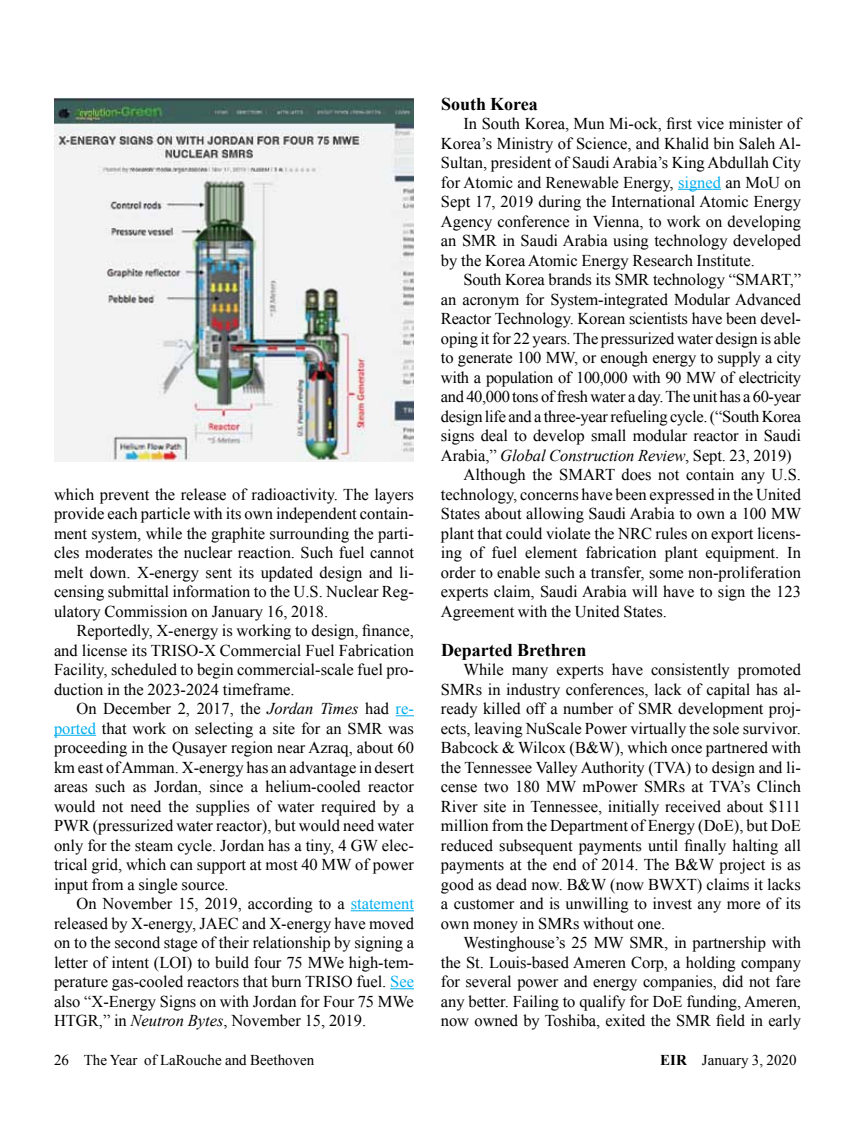
<style>
.page{position:relative;width:864px;height:1134px;background:#fff}
.page>*{position:absolute;margin:0;border:0;box-sizing:border-box;transform-origin:0 0}
.t1{font:700 18px "Times New Roman";color:#000}
.t2{font:16.5px/19.5px "Times New Roman";color:#000;text-align:justify}
.t3{font:16.5px "Times New Roman";letter-spacing:-.02em;color:#000}
.t4{font:italic 16.5px "Times New Roman";letter-spacing:-.005em;color:#000}
.t5{font:15px "Times New Roman";color:#000}
.s1{font-style:italic}
.s2{color:#00aeef}
.s3{font-style:normal}
.s4{font-weight:700}
</style>
<div class="page">
<svg style="left:396px;top:715px;width:18px;height:1px"></svg>
<hr style="left:54px;top:735px;width:42px;height:1px;background:#00aeef">
<hr style="left:351px;top:910px;width:63px;height:1px;background:#00aeef">
<svg style="left:390px;top:988px;width:24px;height:1px"></svg>
<hr style="left:678px;top:189px;width:43px;height:1px;background:#00aeef">
<img style="left:54px;top:98px;width:360px;height:364px">
<p class="t2" style="left:54px;top:484px;width:361px">which prevent the release of radioactivity. The layers provide each particle with its own independent contain&shy;ment system, while the graphite surrounding the parti&shy;cles moderates the nuclear reaction. Such fuel cannot melt down. X-energy sent its updated design and li&shy;censing submittal information to the U.S. Nuclear Reg&shy;ulatory Commission on January 16, 2018.</p>
<p class="t2" style="left:54px;top:620px;width:362px;text-indent:23px">Reportedly, X-energy is working to design, finance, and license its TRISO-X Commercial Fuel Fabrication Facility, scheduled to begin commercial-scale fuel pro&shy;duction in the 2023-2024 timeframe.</p>
<p class="t2" style="left:54px;top:699px;width:362px;text-indent:23px">On December 2, 2017, the <span class="s1">Jordan Times</span> had <span class="s2">re&shy;ported</span> that work on selecting a site for an SMR was proceeding in the Qusayer region near Azraq, about 60 km east of Amman. X-energy has an advantage in desert areas such as Jordan, since a helium-cooled reactor would not need the supplies of water required by a PWR (pressurized water reactor), but would need water only for the steam cycle. Jordan has a tiny, 4 GW elec&shy;trical grid, which can support at most 40 MW of power input from a single source.</p>
<p class="t2" style="left:54px;top:894px;width:362px;text-indent:23px">On November 15, 2019, according to a <span class="s2">statement </span>released by X-energy, JAEC and X-energy have moved on to the second stage of their relationship by signing a letter of intent (LOI) to build four 75 MWe high-tem&shy;perature gas-cooled reactors that burn TRISO fuel. <span class="s2">See </span>also “X-Energy Signs on with Jordan for Four 75 MWe HTGR,” in <span class="s1">Neutron Bytes</span>, November 15, 2019.</p>
<p class="t1" style="left:441px;top:91px;width:98px">South Korea</p>
<p class="t2" style="left:441px;top:113px;width:362px;text-indent:23px">In South Korea, Mun Mi-ock, first vice minister of Korea’s Ministry of Science, and Khalid bin Saleh Al-Sultan, president of Saudi Arabia’s King Abdullah City for Atomic and Renewable Energy, <span class="s2">signed</span> an MoU on Sept 17, 2019 during the International Atomic Energy Agency conference in Vienna, to work on developing an SMR in Saudi Arabia using technology developed by the Korea Atomic Energy Research Institute.</p>
<p class="t2" style="left:464px;top:269px;width:339px">South Korea brands its SMR technology “SMART,”</p>
<p class="t2" style="left:441px;top:289px;width:362px">an acronym for System-integrated Modular Advanced</p>
<p class="t2" style="left:441px;top:309px;width:362px">Reactor Technology. Korean scientists have been devel-</p>
<p class="t2" style="left:441px;top:328px;width:361px">oping it for 22 years. The pressurized water design is able</p>
<p class="t2" style="left:441px;top:348px;width:361px">to generate 100 MW, or enough energy to supply a city</p>
<p class="t3" style="left:441px;top:366px;width:362px">with a population of 100,000 with 90 MW of electricity</p>
<p class="t3" style="left:441px;top:385px;width:362px">and 40,000 tons of fresh water a day. The unit has a 60-year</p>
<p class="t3" style="left:441px;top:405px;width:362px">design life and a three-year refueling cycle. (“South Korea</p>
<p class="t2" style="left:441px;top:426px;width:362px">signs deal to develop small modular reactor in Saudi</p>
<p class="t4" style="left:441px;top:444px;width:352px"><span class="s3">Arabia,”</span> Global Construction Review<span class="s3">, Sept. 23, 2019)</span></p>
<p class="t2" style="left:464px;top:465px;width:339px">Although the SMART does not contain any U.S.</p>
<p class="t2" style="left:441px;top:484px;width:362px">technology, concerns have been expressed in the United</p>
<p class="t2" style="left:441px;top:504px;width:362px">States about allowing Saudi Arabia to own a 100 MW</p>
<p class="t2" style="left:441px;top:523px;width:361px">plant that could violate the NRC rules on export licens-</p>
<p class="t2" style="left:441px;top:543px;width:362px">ing of fuel element fabrication plant equipment. In</p>
<p class="t2" style="left:441px;top:562px;width:361px">order to enable such a transfer, some non-proliferation</p>
<p class="t2" style="left:441px;top:582px;width:362px">experts claim, Saudi Arabia will have to sign the 123</p>
<p class="t2" style="left:441px;top:601px;width:228px">Agreement with the United States.</p>
<p class="t1" style="left:441px;top:637px;width:147px">Departed Brethren</p>
<p class="t2" style="left:441px;top:659px;width:362px;text-indent:23px">While many experts have consistently promoted SMRs in industry conferences, lack of capital has al&shy;ready killed off a number of SMR development proj&shy;ects, leaving NuScale Power virtually the sole survivor.<br>Babcock &amp; Wilcox (B&amp;W), which once partnered with the Tennessee Valley Authority (TVA) to design and li&shy;cense two 180 MW mPower SMRs at TVA’s Clinch River site in Tennessee, initially received about $111 million from the Department of Energy (DoE), but DoE reduced subsequent payments until finally halting all payments at the end of 2014. The B&amp;W project is as good as dead now. B&amp;W (now BWXT) claims it lacks a customer and is unwilling to invest any more of its own money in SMRs without one.</p>
<p class="t2" style="left:441px;top:933px;width:362px;text-indent:23px">Westinghouse’s 25 MW SMR, in partnership with the St. Louis-based Ameren Corp, a holding company for several power and energy companies, did not fare any better. Failing to qualify for DoE funding, Ameren, now owned by Toshiba, exited the SMR field in early</p>
<p class="t5" style="left:54px;top:1050px;width:262px">26 The Year of LaRouche and Beethoven</p>
<p class="t5" style="left:660px;top:1050px;width:138px"><span class="s4">EIR</span> January 3, 2020</p>
</div>
